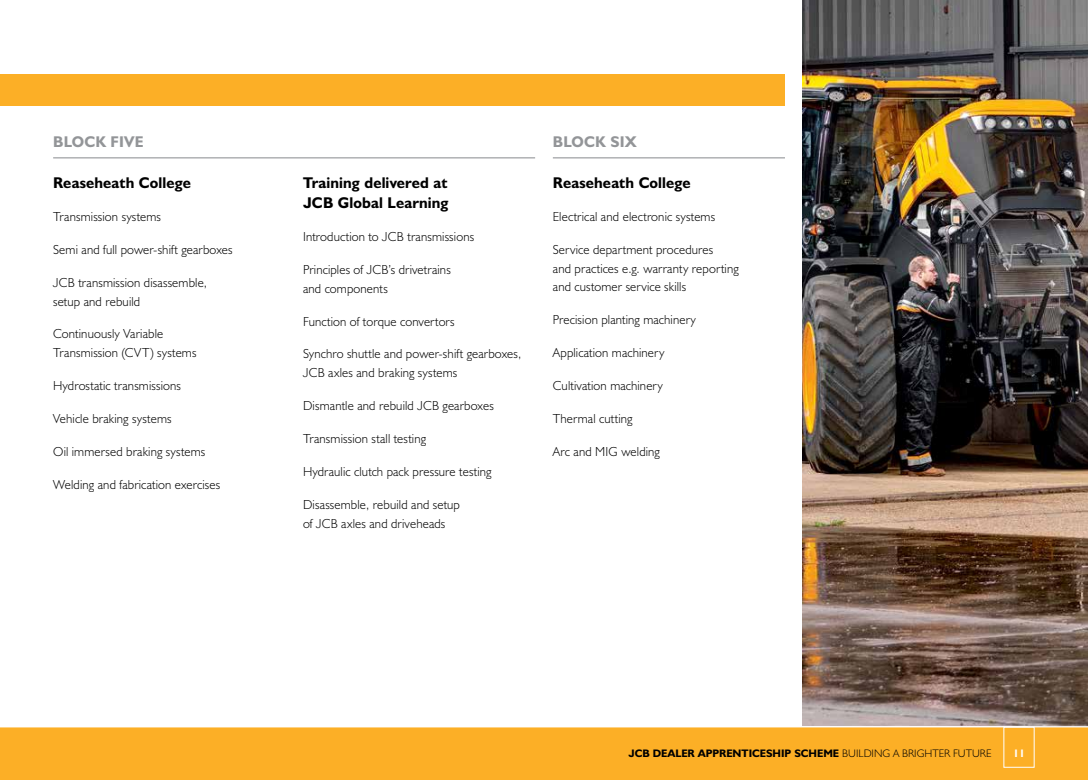
<style>
.page{position:relative;width:1088px;height:780px;background:#fff}
.page>*{position:absolute;margin:0;border:0;box-sizing:border-box;transform-origin:0 0}
.t1{font:15.62px/20px "JCB Bold";letter-spacing:.01em;color:#000}
.t2{font:15.62px "JCB Bold";letter-spacing:.015em;color:#939598}
.t3{font:13.12px/18.8px "JCB Light";letter-spacing:.01em;color:#000}
.t4{font:700 11px "JCB Euro";color:#000}
.t5{font:11px "JCB Bold";color:#fff}
.s1{font-weight:300}
</style>
<div class="page">
<img style="left:803px;top:0;width:285px;height:726px">
<div style="left:0;top:74px;width:785px;height:32px;background:#fcaf26"></div>
<hr style="left:53px;top:157px;width:482px;height:1px;background:#939598">
<hr style="left:553px;top:157px;width:232px;height:1px;background:#939598">
<div style="left:0;top:726px;width:1088px;height:54px;background:#fcaf26"></div>
<hr style="left:0;top:726px;width:1088px;height:1px;background:#fff">
<p class="t2" style="left:53px;top:132px;width:92px">BLOCK FIVE</p>
<p class="t1" style="left:53px;top:172px;width:139px">Reaseheath College</p>
<p class="t3" style="left:53px;top:207px;width:109px">Transmission systems</p>
<p class="t3" style="left:53px;top:240px;width:181px">Semi and full power-shift gearboxes</p>
<p class="t3" style="left:53px;top:273px;width:155px">JCB transmission disassemble, setup and rebuild</p>
<p class="t3" style="left:53px;top:324px;width:145px">Continuously Variable<br>Transmission (CVT) systems</p>
<p class="t3" style="left:53px;top:376px;width:129px">Hydrostatic transmissions</p>
<p class="t3" style="left:53px;top:409px;width:120px">Vehicle braking systems</p>
<p class="t3" style="left:53px;top:442px;width:154px">Oil immersed braking systems</p>
<p class="t3" style="left:53px;top:475px;width:169px">Welding and fabrication exercises</p>
<p class="t1" style="left:303px;top:172px;width:147px">Training delivered at<br>JCB Global Learning</p>
<p class="t3" style="left:303px;top:227px;width:173px">Introduction to JCB transmissions</p>
<p class="t3" style="left:303px;top:260px;width:149px">Principles of JCB’s drivetrains and components</p>
<p class="t3" style="left:303px;top:311px;width:153px">Function of torque convertors</p>
<p class="t3" style="left:303px;top:344px;width:220px">Synchro shuttle and power-shift gearboxes,<br>JCB axles and braking systems</p>
<p class="t3" style="left:303px;top:396px;width:192px">Dismantle and rebuild JCB gearboxes</p>
<p class="t3" style="left:303px;top:429px;width:125px">Transmission stall testing</p>
<p class="t3" style="left:303px;top:462px;width:190px">Hydraulic clutch pack pressure testing</p>
<p class="t3" style="left:303px;top:495px;width:158px">Disassemble, rebuild and setup of JCB axles and driveheads</p>
<p class="t2" style="left:553px;top:132px;width:85px">BLOCK SIX</p>
<p class="t1" style="left:553px;top:172px;width:139px">Reaseheath College</p>
<p class="t3" style="left:553px;top:207px;width:164px">Electrical and electronic systems</p>
<p class="t3" style="left:553px;top:240px;width:187px">Service department procedures<br>and practices e.g. warranty reporting and customer service skills</p>
<p class="t3" style="left:553px;top:310px;width:145px">Precision planting machinery</p>
<p class="t3" style="left:553px;top:343px;width:113px">Application machinery</p>
<p class="t3" style="left:553px;top:376px;width:112px">Cultivation machinery</p>
<p class="t3" style="left:553px;top:409px;width:81px">Thermal cutting</p>
<p class="t3" style="left:553px;top:442px;width:109px">Arc and MIG welding</p>
<p class="t4" style="left:628px;top:746px;width:364px">JCB DEALER APPRENTICESHIP SCHEME <span class="s1">BUILDING A BRIGHTER FUTURE</span></p>
<p class="t5" style="left:1013px;top:746px;width:13px">11</p>
</div>
